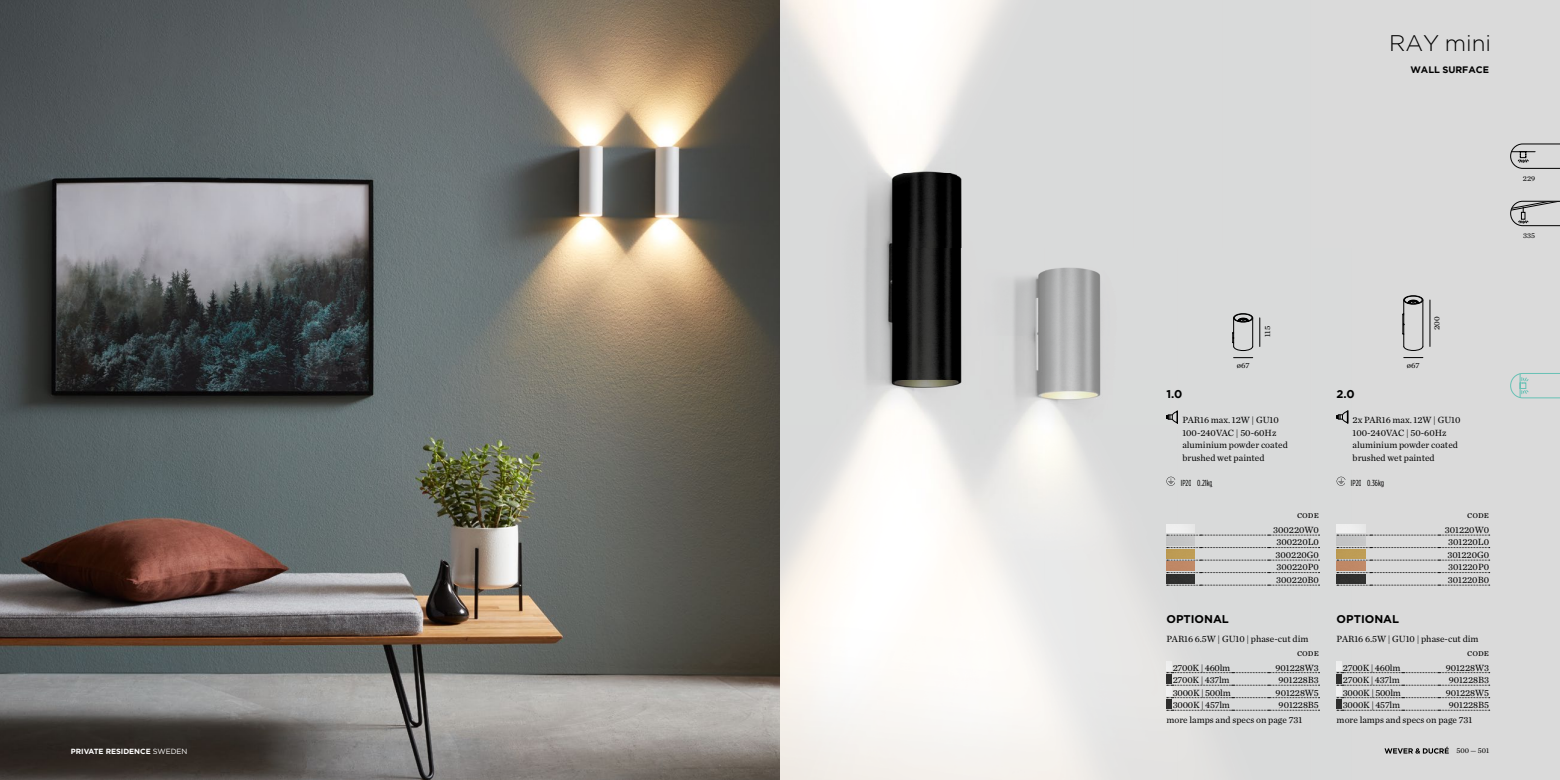
<style>
.page{position:relative;width:1560px;height:780px;background:#fff}
.page>*{position:absolute;margin:0;border:0;box-sizing:border-box;transform-origin:0 0}
.t1{font:300 22.5px "Gotham";color:#000}
.t2{font:700 11.25px "Gotham HTF";color:#000}
.t3{font:700 11.25px "Gotham";color:#000}
.t4{font:9.38px/12.5px "Chronicle Text G1";color:#000;text-align:right}
.t5{font:9.38px/12.5px "Chronicle Text G1";letter-spacing:-.02em;color:#000}
.t6{font:700 9.38px "Gotham";color:#000}
.t7{font:8.75px "Gotham Condensed";color:#000}
.t8{font:8.12px "Chronicle Text G1";color:#000}
.t9{font:700 7.5px "Gotham HTF";letter-spacing:-.005em;color:#fff}
.t10{font:7.5px "Chronicle Text G1";color:#000}
.s1{font-weight:400}
</style>
<div class="page">
<div style="left:779px;top:0;width:780px;height:780px;background:#dadada"></div>
<svg style="left:1510px;top:373px;width:49px;height:25px"></svg>
<img style="left:0;top:0;width:780px;height:780px">
<img style="left:780px;top:0;width:226px;height:173px">
<img style="left:868px;top:173px;width:94px;height:75px">
<img style="left:780px;top:248px;width:572px;height:532px">
<img style="left:1197px;top:479px;width:15px;height:8px">
<svg style="left:1336px;top:411px;width:11px;height:12px"></svg>
<svg style="left:1166px;top:411px;width:11px;height:12px"></svg>
<div style="left:1233px;top:313px;width:19px;height:9px;border:1px solid #000;border-radius:50%"></div>
<div style="left:1233px;top:314px;width:18px;height:8px;border:1px solid #000;border-radius:50%"></div>
<svg style="left:1232px;top:318px;width:21px;height:33px"></svg>
<svg style="left:1233px;top:357px;width:19px;height:1px"></svg>
<svg style="left:1259px;top:318px;width:1px;height:28px"></svg>
<svg style="left:1166px;top:476px;width:30px;height:10px"></svg>
<svg style="left:1212px;top:480px;width:5px;height:5px"></svg>
<svg style="left:1336px;top:476px;width:16px;height:10px"></svg>
<svg style="left:1403px;top:357px;width:19px;height:1px"></svg>
<hr style="left:1429px;top:300px;width:1px;height:46px;background:#000">
<div style="left:1403px;top:296px;width:18px;height:8px;border:1px solid #000;border-radius:50%"></div>
<svg style="left:1403px;top:346px;width:19px;height:5px"></svg>
<div style="left:1403px;top:295px;width:19px;height:9px;border:1px solid #000;border-radius:50%"></div>
<hr style="left:1403px;top:300px;width:1px;height:46px;background:#000">
<hr style="left:1422px;top:300px;width:1px;height:46px;background:#000">
<svg style="left:1402px;top:313px;width:2px;height:22px"></svg>
<svg style="left:1407px;top:300px;width:11px;height:4px"></svg>
<img style="left:1166px;top:524px;width:28px;height:9px">
<svg style="left:1166px;top:534px;width:153px;height:1px"></svg>
<img style="left:1166px;top:536px;width:28px;height:9px">
<svg style="left:1166px;top:547px;width:153px;height:1px"></svg>
<img style="left:1166px;top:549px;width:28px;height:9px">
<svg style="left:1166px;top:559px;width:153px;height:1px"></svg>
<img style="left:1166px;top:561px;width:28px;height:9px">
<svg style="left:1166px;top:572px;width:153px;height:1px"></svg>
<img style="left:1166px;top:574px;width:28px;height:9px">
<svg style="left:1166px;top:584px;width:153px;height:1px"></svg>
<img style="left:1336px;top:524px;width:28px;height:9px">
<svg style="left:1336px;top:534px;width:153px;height:1px"></svg>
<img style="left:1336px;top:536px;width:28px;height:9px">
<svg style="left:1336px;top:547px;width:153px;height:1px"></svg>
<img style="left:1336px;top:549px;width:28px;height:9px">
<svg style="left:1336px;top:559px;width:153px;height:1px"></svg>
<img style="left:1336px;top:561px;width:28px;height:9px">
<svg style="left:1336px;top:572px;width:153px;height:1px"></svg>
<img style="left:1336px;top:574px;width:28px;height:9px">
<svg style="left:1336px;top:584px;width:153px;height:1px"></svg>
<svg style="left:1510px;top:201px;width:49px;height:25px"></svg>
<svg style="left:1510px;top:143px;width:49px;height:26px"></svg>
<svg style="left:1166px;top:661px;width:153px;height:49px"></svg>
<svg style="left:1336px;top:661px;width:153px;height:49px"></svg>
<svg style="left:1384px;top:746px;width:64px;height:7px"></svg>
<p class="t9" style="left:71px;top:746px;width:118px">PRIVATE RESIDENCE <span class="s1">SWEDEN</span></p>
<h1 class="t1" style="left:1388px;top:29px;width:103px">RAY mini</h1>
<p class="t6" style="left:1410px;top:63px;width:80px">WALL SURFACE</p>
<p class="t3" style="left:1166px;top:386px;width:17px">1.0</p>
<p class="t8" style="left:1236px;top:359px;width:14px">ø67</p>
<p class="t8" style="left:1261px;top:337px;width:12px;rotate:-90deg">115</p>
<p class="t3" style="left:1336px;top:386px;width:20px">2.0</p>
<p class="t8" style="left:1406px;top:359px;width:14px">ø67</p>
<p class="t8" style="left:1430px;top:330px;width:15px;rotate:-90deg">200</p>
<p class="t4" style="left:1182px;top:413px;width:107px;text-align:left">PAR16 max. 12W | GU10<br>100-240VAC | 50-60Hz aluminium powder coated brushed wet painted</p>
<p class="t4" style="left:1352px;top:413px;width:109px;text-align:left">2x PAR16 max. 12W | GU10<br>100-240VAC | 50-60Hz aluminium powder coated brushed wet painted</p>
<p class="t7" style="left:1180px;top:478px;width:34px">IP20 0.21kg</p>
<p class="t7" style="left:1350px;top:478px;width:35px">IP20 0.36kg</p>
<p class="t4" style="left:1272px;top:507px;width:47px;line-height:14.8px">code<br>300220W0</p>
<p class="t4" style="left:1275px;top:535px;width:45px;text-align:justify">300220L0<br>300220G0<br>300220P0<br>300220B0</p>
<p class="t2" style="left:1166px;top:612px;width:64px">OPTIONAL</p>
<p class="t2" style="left:1336px;top:612px;width:64px">OPTIONAL</p>
<p class="t4" style="left:1444px;top:507px;width:46px;line-height:14.8px">code<br>301220W0</p>
<p class="t4" style="left:1446px;top:535px;width:43px;text-align:justify">301220L0<br>301220G0<br>301220P0<br>301220B0</p>
<p class="t4" style="left:1166px;top:632px;width:143px">PAR16 6.5W | GU10 | phase-cut dim</p>
<p class="t4" style="left:1336px;top:632px;width:143px">PAR16 6.5W | GU10 | phase-cut dim</p>
<p class="t5" style="left:1172px;top:660px;width:60px">2700K | 460lm<br>2700K | 437lm<br>3000K | 500lm<br>3000K | 457lm</p>
<p class="t4" style="left:1275px;top:644px;width:45px;line-height:14.8px">code<br>901228W3</p>
<p class="t4" style="left:1275px;top:673px;width:45px;text-align:center">901228B3<br>901228W5<br>901228B5</p>
<p class="t5" style="left:1342px;top:660px;width:60px">2700K | 460lm<br>2700K | 437lm<br>3000K | 500lm<br>3000K | 457lm</p>
<p class="t4" style="left:1445px;top:644px;width:45px;line-height:14.8px">code<br>901228W3</p>
<p class="t4" style="left:1445px;top:673px;width:45px;text-align:center">901228B3<br>901228W5<br>901228B5</p>
<p class="t4" style="left:1166px;top:713px;width:137px">more lamps and specs on page 731</p>
<p class="t4" style="left:1336px;top:713px;width:137px">more lamps and specs on page 731</p>
<p class="t10" style="left:1456px;top:745px;width:34px">500 — 501</p>
<p class="t10" style="left:1522px;top:173px;width:14px">229</p>
<p class="t10" style="left:1522px;top:230px;width:13px">335</p>
</div>
